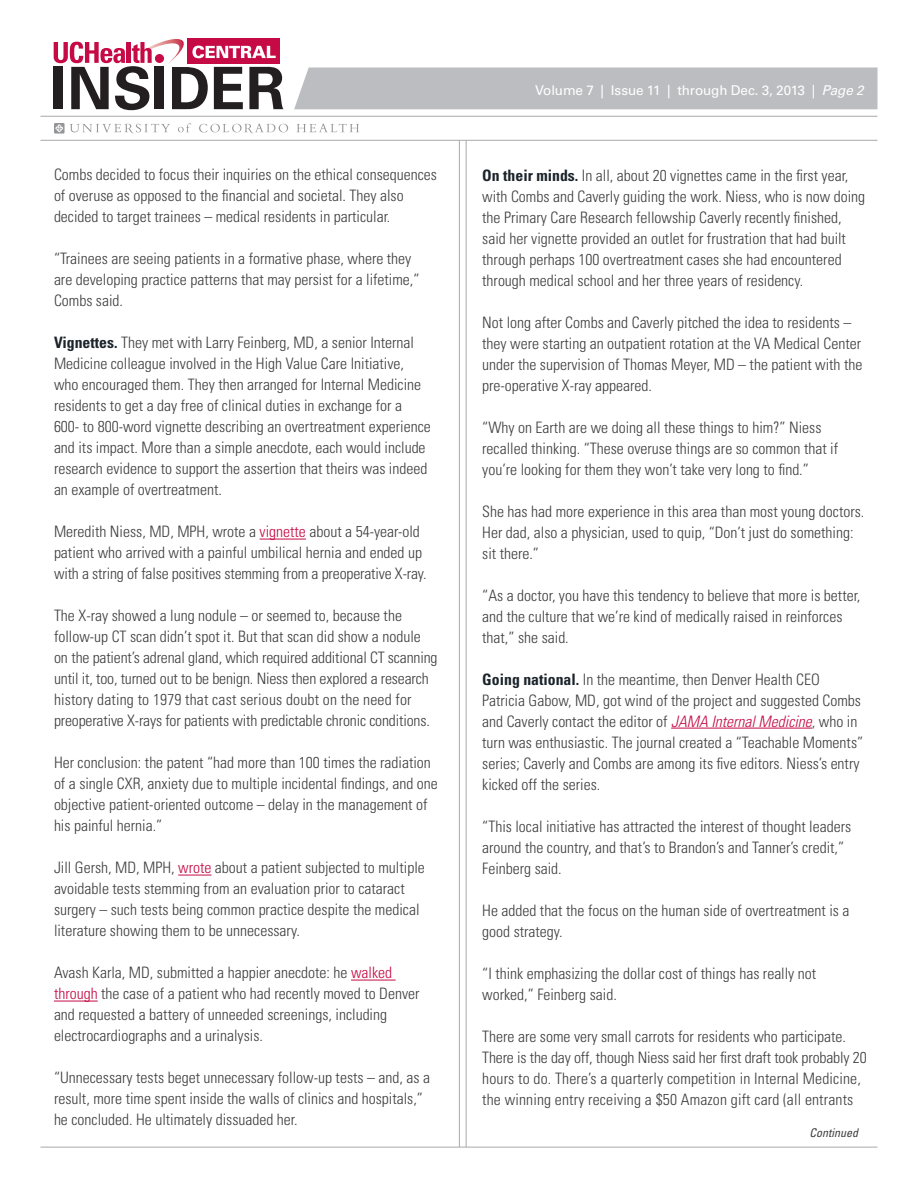
<style>
.page{position:relative;width:918px;height:1188px;background:#fff}
.page>*{position:absolute;margin:0;border:0;box-sizing:border-box;transform-origin:0 0}
.t1{font:300 condensed 15.75px/21px "Univers LT";color:#3e3e3f}
.bullets{font:13.5px "Univers LT";letter-spacing:-.01em;color:#fff}
.t2{font:italic condensed 12px "Univers";color:#3e3e3f}
.s1{font-weight:700;color:#1b242b}
.s2{color:#c60a45}
.s3{font-family:"Univers"}
.s4{font-family:"Univers";font-style:italic}
.s5{font-style:italic;color:#c60a45}
</style>
<div class="page">
<hr style="left:40px;top:1147px;width:838px;height:1px;background:#a8a9ad">
<hr style="left:40px;top:116px;width:838px;height:1px;background:#a8a9ad">
<hr style="left:40px;top:140px;width:838px;height:1px;background:#a8a9ad">
<div style="left:294px;top:68px;width:584px;height:41px;background:#bcbdc0"></div>
<svg style="left:178px;top:123px;width:13px;height:9px"></svg>
<svg style="left:297px;top:124px;width:62px;height:8px"></svg>
<svg style="left:199px;top:124px;width:89px;height:9px"></svg>
<svg style="left:54px;top:123px;width:116px;height:11px"></svg>
<svg style="left:54px;top:39px;width:229px;height:71px"></svg>
<hr style="left:260px;top:539px;width:46px;height:1px;background:#c60a45">
<hr style="left:178px;top:875px;width:33px;height:1px;background:#c60a45">
<hr style="left:351px;top:980px;width:45px;height:1px;background:#c60a45">
<hr style="left:54px;top:1001px;width:44px;height:1px;background:#c60a45">
<hr style="left:671px;top:728px;width:141px;height:1px;background:#c60a45">
<hr style="left:466px;top:140px;width:1px;height:1007px;background:#a8a9ad">
<hr style="left:459px;top:140px;width:1px;height:1007px;background:#a8a9ad">
<p class="t1" style="left:54px;top:164px;width:385px">Combs decided to focus their inquiries on the ethical consequences of overuse as opposed to the financial and societal. They also decided to target trainees – medical residents in particular.</p>
<p class="t1" style="left:54px;top:248px;width:367px">“Trainees are seeing patients in a formative phase, where they are developing practice patterns that may persist for a lifetime,”<br>Combs said.</p>
<p class="t1" style="left:54px;top:332px;width:378px"><span class="s1">Vignettes.</span> They met with Larry Feinberg, MD, a senior Internal Medicine colleague involved in the High Value Care Initiative, who encouraged them. They then arranged for Internal Medicine residents to get a day free of clinical duties in exchange for a 600- to 800-word vignette describing an overtreatment experience and its impact. More than a simple anecdote, each would include research evidence to support the assertion that theirs was indeed an example of overtreatment.</p>
<p class="t1" style="left:54px;top:521px;width:374px">Meredith Niess, MD, MPH, wrote a <span class="s2">vignette</span> about a 54-year-old patient who arrived with a painful umbilical hernia and ended up with a string of false positives stemming from a preoperative X-ray.</p>
<p class="t1" style="left:54px;top:605px;width:385px">The X-ray showed a lung nodule – or seemed to, because the follow-up CT scan didn’t spot it. But that scan did show a nodule on the patient’s adrenal gland, which required additional CT scanning until it, too, turned out to be benign. Niess then explored a research history dating to 1979 that cast serious doubt on the need for preoperative X-rays for patients with predictable chronic conditions.</p>
<p class="t1" style="left:54px;top:752px;width:385px">Her conclusion: the patent “had more than 100 times the radiation of a single CXR, anxiety due to multiple incidental findings, and one objective patient-oriented outcome – delay in the management of his painful hernia.”</p>
<p class="t1" style="left:54px;top:857px;width:372px">Jill Gersh, MD, MPH, <span class="s2">wrote</span> about a patient subjected to multiple avoidable tests stemming from an evaluation prior to cataract surgery – such tests being common practice despite the medical literature showing them to be unnecessary.</p>
<p class="t1" style="left:54px;top:962px;width:367px">Avash Karla, MD, submitted a happier anecdote: he <span class="s2">walked through</span> the case of a patient who had recently moved to Denver and requested a battery of unneeded screenings, including electrocardiographs and a urinalysis.</p>
<p class="t1" style="left:54px;top:1067px;width:378px">“Unnecessary tests beget unnecessary follow-up tests – and, as a result, more time spent inside the walls of clinics and hospitals,” he concluded. He ultimately dissuaded her.</p>
<p class="bullets" style="left:535px;top:82px;width:330px">Volume 7 | Issue 11 | through Dec. 3, 2013 <span class="s3">|</span> <span class="s4">Page 2</span></p>
<p class="t1" style="left:482px;top:164px;width:385px"><span class="s1">On their minds.</span> In all, about 20 vignettes came in the first year, with Combs and Caverly guiding the work. Niess, who is now doing the Primary Care Research fellowship Caverly recently finished, said her vignette provided an outlet for frustration that had built through perhaps 100 overtreatment cases she had encountered through medical school and her three years of residency.</p>
<p class="t1" style="left:482px;top:311px;width:382px">Not long after Combs and Caverly pitched the idea to residents – they were starting an outpatient rotation at the VA Medical Center under the supervision of Thomas Meyer, MD – the patient with the pre-operative X-ray appeared.</p>
<p class="t1" style="left:482px;top:416px;width:357px">“Why on Earth are we doing all these things to him?” Niess recalled thinking. “These overuse things are so common that if you’re looking for them they won’t take very long to find.”</p>
<p class="t1" style="left:482px;top:500px;width:384px">She has had more experience in this area than most young doctors.<br>Her dad, also a physician, used to quip, “Don’t just do something: sit there.”</p>
<p class="t1" style="left:482px;top:584px;width:380px">“As a doctor, you have this tendency to believe that more is better, and the culture that we’re kind of medically raised in reinforces that,” she said.</p>
<p class="t1" style="left:482px;top:668px;width:383px"><span class="s1">Going national.</span> In the meantime, then Denver Health CEO Patricia Gabow, MD, got wind of the project and suggested Combs and Caverly contact the editor of <span class="s5">JAMA Internal Medicine</span>, who in turn was enthusiastic. The journal created a “Teachable Moments” series; Caverly and Combs are among its five editors. Niess’s entry kicked off the series.</p>
<p class="t1" style="left:482px;top:815px;width:371px">“This local initiative has attracted the interest of thought leaders around the country, and that’s to Brandon’s and Tanner’s credit,”<br>Feinberg said.</p>
<p class="t1" style="left:482px;top:899px;width:369px">He added that the focus on the human side of overtreatment is a good strategy.</p>
<p class="t1" style="left:482px;top:962px;width:336px">“I think emphasizing the dollar cost of things has really not worked,” Feinberg said.</p>
<p class="t1" style="left:482px;top:1025px;width:386px">There are some very small carrots for residents who participate.<br>There is the day off, though Niess said her first draft took probably 20 hours to do. There’s a quarterly competition in Internal Medicine, the winning entry receiving a $50 Amazon gift card (all entrants</p>
<p class="t2" style="left:810px;top:1125px;width:50px">Continued</p>
</div>
